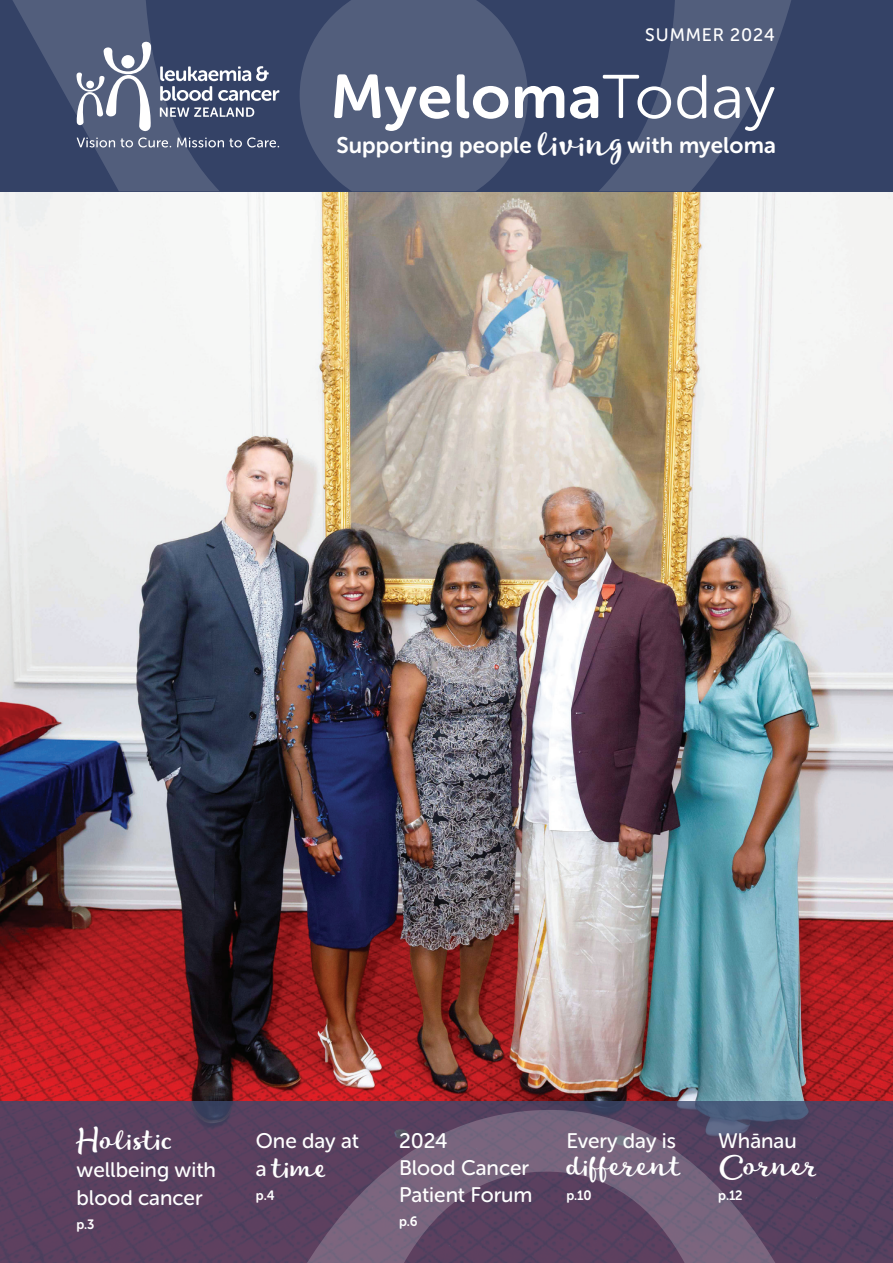
<style>
.page{position:relative;width:893px;height:1263px;background:#fff}
.page>*{position:absolute;margin:0;border:0;box-sizing:border-box;transform-origin:0 0}
.t1{font:61.5px "Museo Sans Rounded 700";letter-spacing:.01em;color:#fff}
.t2{font:28.5px "Lifehack";color:#fff}
.t3{font:22.5px "Museo Sans Rounded 700";letter-spacing:.005em;color:#fff}
.t4{font:21px/27px "Museo Sans Rounded 500";color:#fff}
.t5{font:18px "Museo Sans Rounded 500";letter-spacing:.05em;color:#fff}
.t6{font:13.5px "Museo Sans Rounded 700";color:#fff}
.s1{font-family:"Museo Sans Rounded 300"}
.s2{font-family:"Lifehack";font-size:34.5px}
.s3{font-family:"Museo Sans Rounded 500";font-size:21px}
</style>
<div class="page">
<img style="left:0;top:191px;width:893px;height:910px">
<div style="left:0;top:0;width:893px;height:191px;background:#344266"></div>
<svg style="left:12px;top:0;width:779px;height:191px;fill:#525e7c"></svg>
<svg style="left:0;top:1101px;width:893px;height:162px;background:#56405f"></svg>
<svg style="left:299px;top:1110px;width:484px;height:153px;background:#64506c"></svg>
<svg style="left:76px;top:40px;width:75px;height:91px;background:#7e879d"></svg>
<svg style="left:160px;top:66px;width:119px;height:35px"></svg>
<svg style="left:160px;top:107px;width:94px;height:10px"></svg>
<svg style="left:77px;top:137px;width:94px;height:10px"></svg>
<svg style="left:177px;top:137px;width:102px;height:10px"></svg>
<p class="t5" style="left:645px;top:25px;width:131px">SUMMER 2024</p>
<h1 class="t1" style="left:330px;top:63px;width:447px">Myeloma<span class="s1">Today</span></h1>
<p class="t3" style="left:336px;top:132px;width:441px">Supporting people <span class="s2">living</span> with myeloma</p>
<h2 class="t2" style="left:77px;top:1119px;width:98px">Holistic</h2>
<p class="t4" style="left:77px;top:1155px;width:141px;line-height:28.5px">wellbeing with blood cancer</p>
<p class="t6" style="left:77px;top:1217px;width:20px">p.3</p>
<p class="t4" style="left:256px;top:1127px;width:105px">One day at</p>
<h2 class="t2" style="left:256px;top:1147px;width:73px"><span class="s3">a</span> time</h2>
<p class="t6" style="left:256px;top:1188px;width:20px">p.4</p>
<p class="t4" style="left:399px;top:1127px;width:135px">2024<br>Blood Cancer<br>Patient Forum</p>
<p class="t6" style="left:399px;top:1214px;width:20px">p.6</p>
<p class="t4" style="left:566px;top:1127px;width:111px">Every day is</p>
<h2 class="t2" style="left:566px;top:1146px;width:118px">different</h2>
<p class="t6" style="left:566px;top:1188px;width:27px">p.10</p>
<p class="t4" style="left:718px;top:1127px;width:80px">Whānau</p>
<h2 class="t2" style="left:718px;top:1146px;width:102px">Corner</h2>
<p class="t6" style="left:718px;top:1188px;width:26px">p.12</p>
</div>
